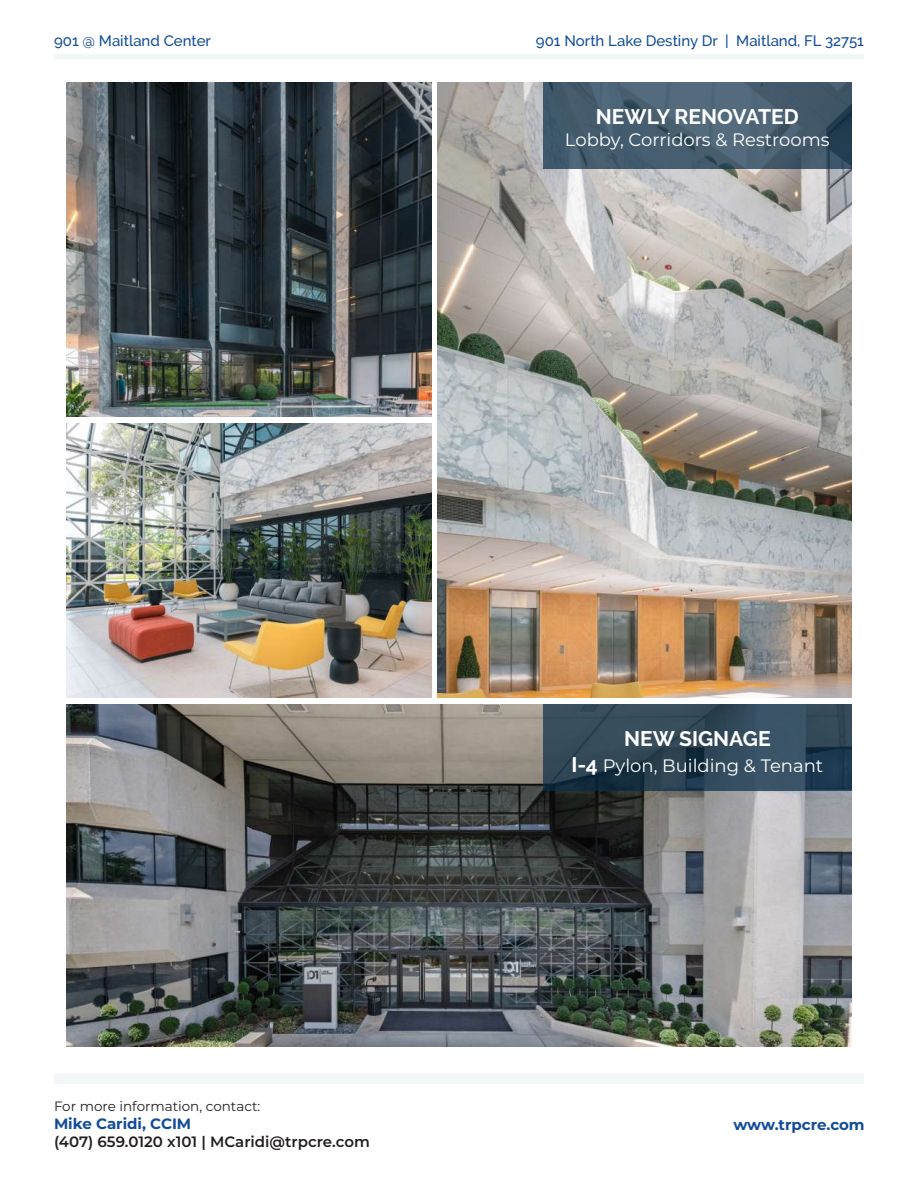
<style>
.page{position:relative;width:918px;height:1188px;background:#fff}
.page>*{position:absolute;margin:0;border:0;box-sizing:border-box;transform-origin:0 0}
.t1{font:700 21px "Raleway";color:#fff}
.t2{font:18px "Montserrat";color:#fff}
.t3{font:500 15px "Raleway";color:#124c98}
.t4{font:600 15px "Montserrat";color:#231f20}
.t5{font:700 15px "Montserrat";color:#124c98}
.t6{font:13.5px "Montserrat";color:#231f20}
.s1{font-family:"Raleway";font-weight:700;font-size:21px}
</style>
<div class="page">
<div style="left:54px;top:54px;width:810px;height:5px;background:#f3f6f7"></div>
<div style="left:54px;top:1074px;width:810px;height:10px;background:#f3f6f7"></div>
<img style="left:67px;top:82px;width:365px;height:335px">
<img style="left:437px;top:82px;width:414px;height:616px">
<img style="left:67px;top:704px;width:784px;height:343px">
<svg style="left:543px;top:82px;width:308px;height:86px;fill:#465d6f"></svg>
<svg style="left:543px;top:704px;width:308px;height:87px;fill:#344b5a"></svg>
<img style="left:67px;top:423px;width:365px;height:275px">
<p class="t3" style="left:54px;top:32px;width:159px">901 @ Maitland Center</p>
<p class="t3" style="left:536px;top:32px;width:330px">901 North Lake Destiny Dr | Maitland, FL 32751</p>
<h1 class="t1" style="left:596px;top:105px;width:204px">NEWLY RENOVATED</h1>
<p class="t2" style="left:565px;top:127px;width:266px">Lobby, Corridors &amp; Restrooms</p>
<p class="t6" style="left:54px;top:1097px;width:208px">For more information, contact:</p>
<p class="t5" style="left:54px;top:1113px;width:139px">Mike Caridi, CCIM</p>
<p class="t4" style="left:54px;top:1131px;width:317px">(407) 659.0120 x101 | MCaridi@trpcre.com</p>
<h1 class="t1" style="left:624px;top:727px;width:148px">NEW SIGNAGE</h1>
<p class="t2" style="left:572px;top:753px;width:253px"><span class="s1">I-4</span> Pylon, Building &amp; Tenant</p>
<p class="t5" style="left:733px;top:1114px;width:133px">www.trpcre.com</p>
</div>
